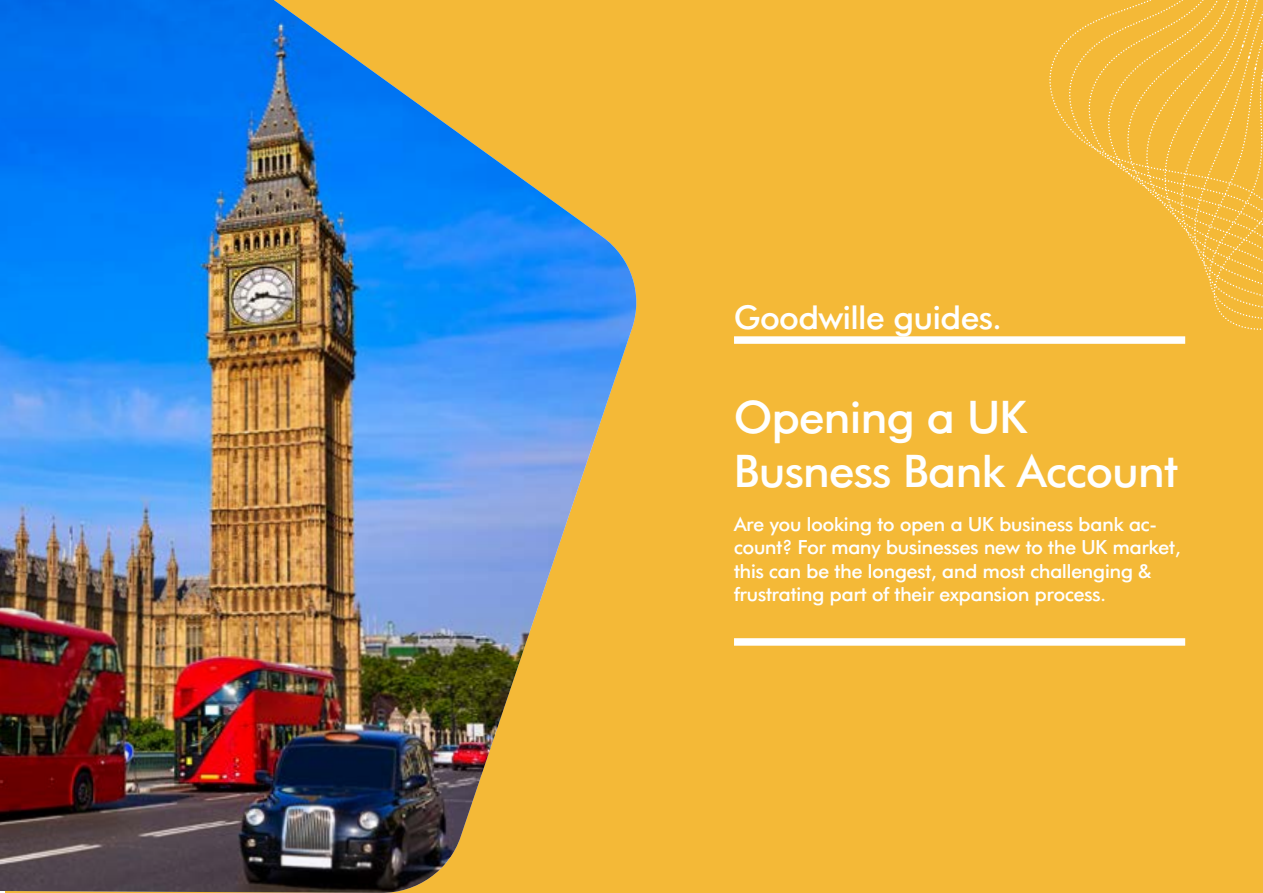
<style>
.page{position:relative;width:1263px;height:893px;background:#fff}
.page>*{position:absolute;margin:0;border:0;box-sizing:border-box;transform-origin:0 0}
.t1{font:45px/54px "Goodwille Futura";color:#fff}
.t2{font:33px "Goodwille Futura";color:#fff}
.t3{font:19.5px/23.4px "Goodwille Futura";color:#fff}
</style>
<div class="page">
<div style="left:5px;top:0;width:1258px;height:893px;background:#f4b937"></div>
<svg style="left:1049px;top:0;width:214px;height:344px"></svg>
<div style="left:734px;top:336px;width:451px;height:8px;background:#fff"></div>
<div style="left:734px;top:638px;width:451px;height:8px;background:#fff"></div>
<img style="left:0;top:0;width:637px;height:893px">
<h2 class="t2" style="left:734px;top:297px;width:269px">Goodwille guides.</h2>
<h1 class="t1" style="left:734px;top:390px;width:445px">Opening a UK<br>Busness Bank Account</h1>
<p class="t3" style="left:734px;top:512px;width:448px">Are you looking to open a UK business bank ac&shy;count? For many businesses new to the UK market, this can be the longest, and most challenging &amp; frustrating part of their expansion process.</p>
</div>
